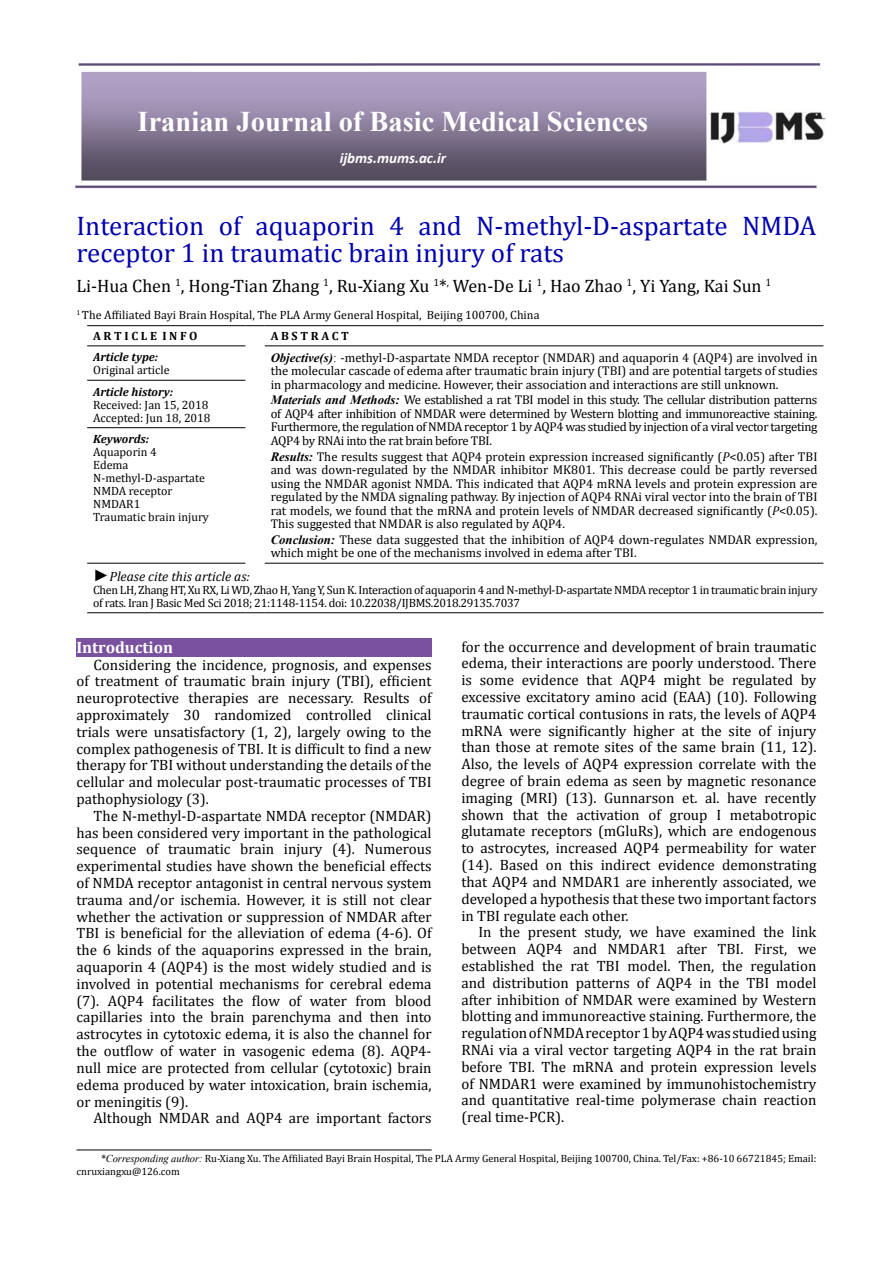
<style>
.page{position:relative;width:893px;height:1263px;background:#fff}
.page>*{position:absolute;margin:0;border:0;box-sizing:border-box;transform-origin:0 0}
.t1{font:700 28.5px "Times New Roman";color:#fff}
.t2{font:27px/27px "Cambria";color:#0000af}
.t3{font:18px "Cambria";color:#000}
.t4{font:700 16.5px "Cambria";color:#fff}
.t5{font:15px/16.8px "Cambria";color:#000;text-align:justify}
.t6{font:italic 700 15px "Calibri";color:#fff}
.t7{font:italic 13.5px "Cambria";color:#000}
.t8{font:12.75px/13.5px "Cambria";color:#000;text-align:justify}
.t9{font:12px/13px "Cambria Math";letter-spacing:-.025em;color:#000}
.t10{font:12px/13px "Cambria";color:#000}
.t11{font:12px/13px "Cambria Math";color:#000}
.t12{font:italic 700 12px "Cambria";color:#000}
.t13{font:700 12px "Cambria";color:#000}
.t14{font:10.5px/12.6px "Cambria";color:#000}
.s1{font-weight:700}
.s2{font-family:"Times New Roman";font-weight:700;font-style:italic}
.s3{font-family:"Times New Roman"}
.s4{font-style:italic}
.s5{font-family:"Times New Roman";font-size:16.5px}
.s6{font-family:"Times New Roman";font-style:italic}
</style>
<div class="page">
<hr style="left:77px;top:1150px;width:355px;height:1px;background:#000">
<img style="left:75px;top:64px;width:750px;height:125px">
<hr style="left:87px;top:325px;width:158px;height:1px;background:#000">
<svg style="left:245px;top:325px;width:20px;height:1px"></svg>
<hr style="left:265px;top:325px;width:558px;height:1px;background:#000">
<hr style="left:87px;top:345px;width:158px;height:1px;background:#000">
<hr style="left:87px;top:380px;width:158px;height:1px;background:#000">
<hr style="left:265px;top:345px;width:558px;height:1px;background:#000">
<hr style="left:87px;top:427px;width:158px;height:1px;background:#000">
<hr style="left:87px;top:612px;width:158px;height:1px;background:#000">
<svg style="left:245px;top:612px;width:20px;height:1px"></svg>
<hr style="left:265px;top:612px;width:558px;height:1px;background:#000">
<hr style="left:87px;top:563px;width:158px;height:1px;background:#000">
<hr style="left:265px;top:563px;width:558px;height:1px;background:#000">
<div style="left:77px;top:638px;width:355px;height:19px;background:#7a519e"></div>
<h1 class="t1" style="left:138px;top:102px;width:512px">Iranian Journal of Basic Medical Sciences</h1>
<p class="t6" style="left:340px;top:149px;width:108px">ijbms.mums.ac.ir</p>
<h2 class="t2" style="left:77px;top:212px;width:741px">Interaction of aquaporin 4 and N-methyl-D-aspartate NMDA receptor 1 in traumatic brain injury of rats</h2>
<p class="t3" style="left:77px;top:276px;width:696px">Li-Hua Chen <sup>1</sup>, Hong-Tian Zhang <sup>1</sup>, Ru-Xiang Xu <sup>1</sup>*<sup>,</sup> Wen-De Li <sup>1</sup>, Hao Zhao <sup>1</sup>, Yi Yang, Kai Sun <sup>1</sup></p>
<p class="t10" style="left:93px;top:305px;width:448px;line-height:20.5px;text-indent:-17px"><sup>1</sup> The Affiliated Bayi Brain Hospital, The PLA Army General Hospital, Beijing 100700, China<br><span class="s1">A R T I C L E I N F O</span></p>
<p class="t13" style="left:271px;top:327px;width:80px">A B S T R A C T</p>
<p class="t12" style="left:93px;top:349px;width:66px">Article type:</p>
<p class="t11" style="left:93px;top:364px;width:78px">Original article</p>
<p class="t12" style="left:93px;top:383px;width:81px">Article history:</p>
<p class="t11" style="left:93px;top:398px;width:119px">Received: Jan 15, 2018<br>Accepted: Jun 18, 2018</p>
<p class="t12" style="left:93px;top:430px;width:57px">Keywords:</p>
<p class="t10" style="left:93px;top:445px;width:117px">Aquaporin 4<br>Edema<br>N-methyl-D-aspartate<br>NMDA receptor<br>NMDAR1<br>Traumatic brain injury</p>
<p class="t8" style="left:271px;top:351px;width:548px"><span class="s2">Objective(s)</span><span class="s3">:</span> -methyl-D-aspartate NMDA receptor (NMDAR) and aquaporin 4 (AQP4) are involved in the molecular cascade of edema after traumatic brain injury (TBI) and are potential targets of studies in pharmacology and medicine. However, their association and interactions are still unknown.</p>
<p class="t8" style="left:271px;top:393px;width:548px"><span class="s2">Materials and Methods:</span> We established a rat TBI model in this study. The cellular distribution patterns of AQP4 after inhibition of NMDAR were determined by Western blotting and immunoreactive staining.<br>Furthermore, the regulation of NMDA receptor 1 by AQP4 was studied by injection of a viral vector targeting AQP4 by RNAi into the rat brain before TBI.</p>
<p class="t8" style="left:271px;top:449px;width:548px"><span class="s2">Results:</span> The results suggest that AQP4 protein expression increased significantly (<span class="s4">P</span>&lt;0.05) after TBI and was down-regulated by the NMDAR inhibitor MK801. This decrease could be partly reversed using the NMDAR agonist NMDA. This indicated that AQP4 mRNA levels and protein expression are regulated by the NMDA signaling pathway. By injection of AQP4 RNAi viral vector into the brain of TBI rat models, we found that the mRNA and protein levels of NMDAR decreased significantly (<span class="s4">P</span>&lt;0.05).<br>This suggested that NMDAR is also regulated by AQP4.</p>
<p class="t8" style="left:271px;top:533px;width:548px"><span class="s2">Conclusion:</span> These data suggested that the inhibition of AQP4 down-regulates NMDAR expression, which might be one of the mechanisms involved in edema after TBI.</p>
<p class="t7" style="left:93px;top:566px;width:158px"><span class="s5">►</span>Please cite this article as:</p>
<p class="t9" style="left:93px;top:583px;width:726px">Chen LH, Zhang HT, Xu RX, Li WD, Zhao H, Yang Y, Sun K. Interaction of aquaporin 4 and N-methyl-D-aspartate NMDA receptor 1 in traumatic brain injury of rats. Iran J Basic Med Sci 2018; 21:1148-1154. doi: 10.22038/IJBMS.2018.29135.7037</p>
<p class="t4" style="left:77px;top:635px;width:98px">Introduction</p>
<p class="t5" style="left:77px;top:656px;width:357px;text-indent:17px">Considering the incidence, prognosis, and expenses of treatment of traumatic brain injury (TBI), efficient neuroprotective therapies are necessary. Results of approximately 30 randomized controlled clinical trials were unsatisfactory (1, 2), largely owing to the complex pathogenesis of TBI. It is difficult to find a new therapy for TBI without understanding the details of the cellular and molecular post-traumatic processes of TBI pathophysiology (3).</p>
<p class="t5" style="left:77px;top:807px;width:357px;text-indent:17px">The N-methyl-D-aspartate NMDA receptor (NMDAR) has been considered very important in the pathological sequence of traumatic brain injury (4). Numerous experimental studies have shown the beneficial effects of NMDA receptor antagonist in central nervous system trauma and/or ischemia. However, it is still not clear whether the activation or suppression of NMDAR after TBI is beneficial for the alleviation of edema (4-6). Of the 6 kinds of the aquaporins expressed in the brain, aquaporin 4 (AQP4) is the most widely studied and is involved in potential mechanisms for cerebral edema (7). AQP4 facilitates the flow of water from blood capillaries into the brain parenchyma and then into astrocytes in cytotoxic edema, it is also the channel for the outflow of water in vasogenic edema (8). AQP4- null mice are protected from cellular (cytotoxic) brain edema produced by water intoxication, brain ischemia, or meningitis (9).</p>
<p class="t5" style="left:94px;top:1110px;width:340px">Although NMDAR and AQP4 are important factors</p>
<p class="t5" style="left:461px;top:638px;width:357px">for the occurrence and development of brain traumatic edema, their interactions are poorly understood. There is some evidence that AQP4 might be regulated by excessive excitatory amino acid (EAA) (10). Following traumatic cortical contusions in rats, the levels of AQP4 mRNA were significantly higher at the site of injury than those at remote sites of the same brain (11, 12).<br>Also, the levels of AQP4 expression correlate with the degree of brain edema as seen by magnetic resonance imaging (MRI) (13). Gunnarson et. al. have recently shown that the activation of group I metabotropic glutamate receptors (mGluRs), which are endogenous to astrocytes, increased AQP4 permeability for water (14). Based on this indirect evidence demonstrating that AQP4 and NMDAR1 are inherently associated, we developed a hypothesis that these two important factors in TBI regulate each other.</p>
<p class="t5" style="left:461px;top:924px;width:357px;text-indent:17px">In the present study, we have examined the link between AQP4 and NMDAR1 after TBI. First, we established the rat TBI model. Then, the regulation and distribution patterns of AQP4 in the TBI model after inhibition of NMDAR were examined by Western blotting and immunoreactive staining. Furthermore, the regulation of NMDA receptor 1 by AQP4 was studied using RNAi via a viral vector targeting AQP4 in the rat brain before TBI. The mRNA and protein expression levels of NMDAR1 were examined by immunohistochemistry and quantitative real-time polymerase chain reaction (real time-PCR).</p>
<p class="t14" style="left:77px;top:1152px;width:741px;text-indent:24px"><span class="s6">*Corresponding author:</span> Ru-Xiang Xu. The Affiliated Bayi Brain Hospital, The PLA Army General Hospital, Beijing 100700, China. Tel/Fax: +86-10 66721845; Email: cnruxiangxu@126.com</p>
</div>
